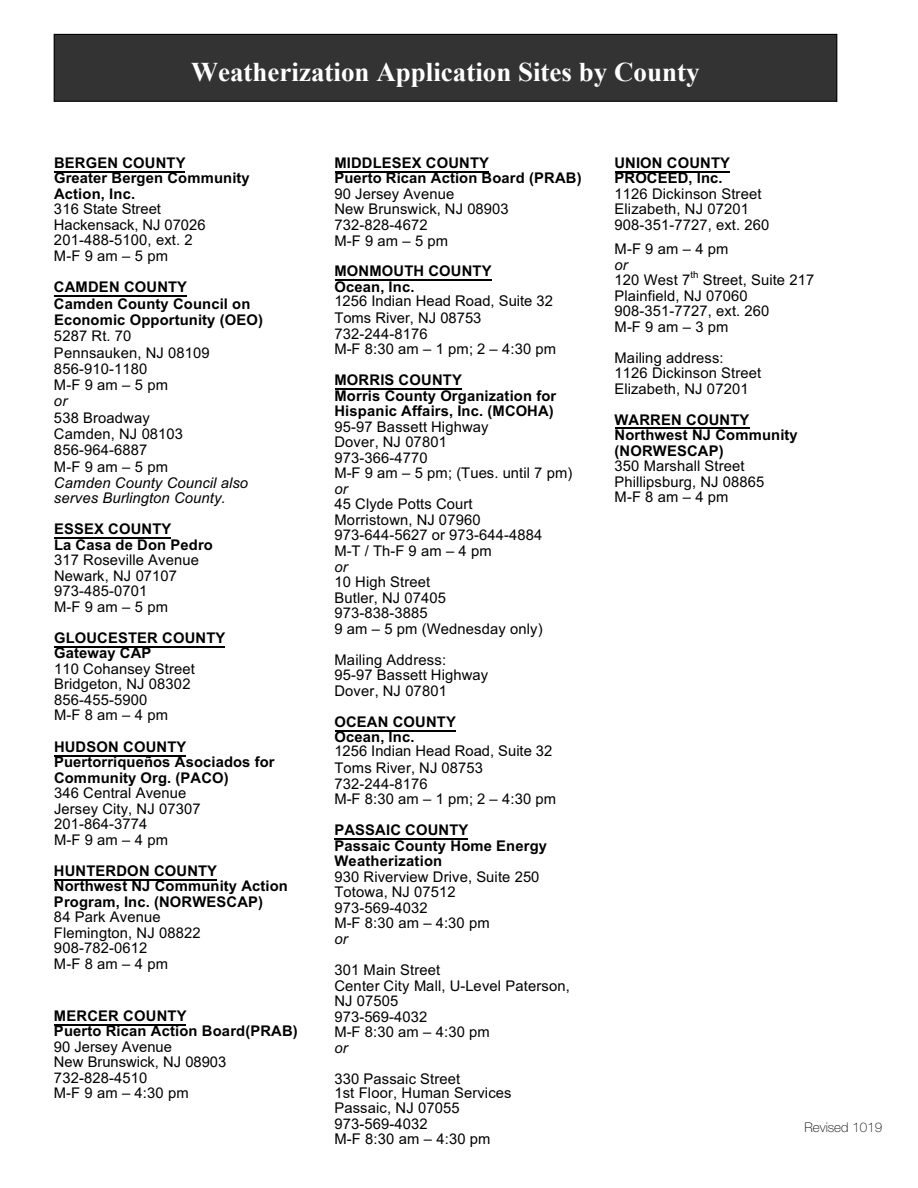
<style>
.page{position:relative;width:918px;height:1188px;background:#fff}
.page>*{position:absolute;margin:0;border:0;box-sizing:border-box;transform-origin:0 0}
.t1{font:700 27px "Times New Roman";color:#fff}
.t2{font:14.7px/15.6px "Arial";letter-spacing:.01em;color:#000}
.t3{font:700 14.7px/15.6px "Arial";letter-spacing:.01em;color:#000}
.t4{font:italic 14.7px/15.5px "Arial";letter-spacing:.01em;color:#000}
.t5{font:100 13.35px "Helvetica Neue";color:#000}
.t6{font:9.75px "Arial";color:#000}
</style>
<div class="page">
<hr style="left:54px;top:1024px;width:132px;height:1px;background:#000">
<hr style="left:54px;top:879px;width:163px;height:2px;background:#000">
<hr style="left:54px;top:755px;width:132px;height:1px;background:#000">
<hr style="left:54px;top:646px;width:171px;height:2px;background:#000">
<hr style="left:54px;top:537px;width:117px;height:2px;background:#000">
<hr style="left:54px;top:295px;width:133px;height:2px;background:#000">
<hr style="left:54px;top:171px;width:131px;height:1px;background:#000">
<hr style="left:335px;top:838px;width:133px;height:2px;background:#000">
<hr style="left:335px;top:730px;width:121px;height:1px;background:#000">
<hr style="left:335px;top:388px;width:127px;height:2px;background:#000">
<hr style="left:335px;top:280px;width:156px;height:1px;background:#000">
<hr style="left:335px;top:171px;width:154px;height:1px;background:#000">
<hr style="left:615px;top:171px;width:115px;height:1px;background:#000">
<hr style="left:615px;top:427px;width:135px;height:2px;background:#000">
<div style="left:54px;top:34px;width:783px;height:67px;background:#333"></div>
<div style="left:54px;top:34px;width:783px;height:68px;border:1px solid #000"></div>
<h1 class="t1" style="left:191px;top:57px;width:510px">Weatherization Application Sites by County</h1>
<p class="t3" style="left:54px;top:155px;width:197px">BERGEN COUNTY<br>Greater Bergen Community<br>Action, Inc.</p>
<p class="t2" style="left:54px;top:201px;width:153px">316 State Street<br>Hackensack, NJ 07026<br>201-488-5100, ext. 2<br>M-F 9 am – 5 pm</p>
<p class="t3" style="left:54px;top:278px;width:211px;line-height:16.6px">CAMDEN COUNTY<br>Camden County Council on<br>Economic Opportunity (OEO)</p>
<p class="t2" style="left:54px;top:328px;width:157px;line-height:16.2px">5287 Rt. 70<br>Pennsauken, NJ 08109<br>856-910-1180<br>M-F 9 am – 5 pm</p>
<p class="t4" style="left:54px;top:394px;width:15px">or</p>
<p class="t2" style="left:54px;top:409px;width:131px;line-height:16.4px">538 Broadway<br>Camden, NJ 08103<br>856-964-6887<br>M-F 9 am – 5 pm</p>
<p class="t4" style="left:54px;top:475px;width:196px">Camden County Council also serves Burlington County.</p>
<p class="t3" style="left:54px;top:521px;width:160px">ESSEX COUNTY<br>La Casa de Don Pedro</p>
<p class="t2" style="left:54px;top:552px;width:147px">317 Roseville Avenue<br>Newark, NJ 07107<br>973-485-0701<br>M-F 9 am – 5 pm</p>
<p class="t3" style="left:54px;top:630px;width:173px">GLOUCESTER COUNTY<br>Gateway CAP</p>
<p class="t2" style="left:54px;top:661px;width:142px">110 Cohansey Street<br>Bridgeton, NJ 08302<br>856-455-5900<br>M-F 8 am – 4 pm</p>
<p class="t3" style="left:54px;top:739px;width:222px">HUDSON COUNTY<br>Puertorriqueños Asociados for<br>Community Org. (PACO)</p>
<p class="t2" style="left:54px;top:785px;width:148px">346 Central Avenue<br>Jersey City, NJ 07307<br>201-864-3774<br>M-F 9 am – 4 pm</p>
<p class="t3" style="left:54px;top:863px;width:235px">HUNTERDON COUNTY<br>Northwest NJ Community Action<br>Program, Inc. (NORWESCAP)</p>
<p class="t2" style="left:54px;top:910px;width:148px">84 Park Avenue<br>Flemington, NJ 08822<br>908-782-0612<br>M-F 8 am – 4 pm</p>
<p class="t3" style="left:54px;top:1008px;width:245px">MERCER COUNTY<br>Puerto Rican Action Board(PRAB)</p>
<p class="t2" style="left:54px;top:1039px;width:174px">90 Jersey Avenue<br>New Brunswick, NJ 08903<br>732-828-4510<br>M-F 9 am – 4:30 pm</p>
<p class="t3" style="left:334px;top:155px;width:249px">MIDDLESEX COUNTY<br>Puerto Rican Action Board (PRAB)</p>
<p class="t2" style="left:334px;top:186px;width:176px">90 Jersey Avenue<br>New Brunswick, NJ 08903<br>732-828-4672<br>M-F 9 am – 5 pm</p>
<p class="t3" style="left:334px;top:264px;width:159px">MONMOUTH COUNTY<br>Ocean, Inc.</p>
<p class="t2" style="left:334px;top:292px;width:220px;line-height:17.2px">1256 Indian Head Road, Suite 32<br>Toms River, NJ 08753</p>
<p class="t2" style="left:334px;top:326px;width:223px">732-244-8176<br>M-F 8:30 am – 1 pm; 2 – 4:30 pm</p>
<p class="t3" style="left:334px;top:372px;width:223px">MORRIS COUNTY<br>Morris County Organization for<br>Hispanic Affairs, Inc. (MCOHA)</p>
<p class="t2" style="left:334px;top:419px;width:239px">95-97 Bassett Highway<br>Dover, NJ 07801<br>973-366-4770<br>M-F 9 am – 5 pm; (Tues. until 7 pm)</p>
<p class="t4" style="left:334px;top:481px;width:15px">or</p>
<p class="t2" style="left:334px;top:497px;width:209px">45 Clyde Potts Court<br>Morristown, NJ 07960<br>973-644-5627 or 973-644-4884<br>M-T / Th-F 9 am – 4 pm</p>
<p class="t4" style="left:334px;top:559px;width:15px">or</p>
<p class="t2" style="left:334px;top:574px;width:210px">10 High Street<br>Butler, NJ 07405<br>973-838-3885<br>9 am – 5 pm (Wednesday only)</p>
<p class="t2" style="left:334px;top:652px;width:155px">Mailing Address:<br>95-97 Bassett Highway<br>Dover, NJ 07801</p>
<p class="t3" style="left:334px;top:714px;width:123px">OCEAN COUNTY<br>Ocean, Inc.</p>
<p class="t2" style="left:334px;top:742px;width:219px;line-height:17.2px">1256 Indian Head Road, Suite 32<br>Toms River, NJ 08753</p>
<p class="t2" style="left:334px;top:776px;width:223px">732-244-8176<br>M-F 8:30 am – 1 pm; 2 – 4:30 pm</p>
<p class="t3" style="left:334px;top:822px;width:214px">PASSAIC COUNTY<br>Passaic County Home Energy<br>Weatherization</p>
<p class="t2" style="left:334px;top:869px;width:207px">930 Riverview Drive, Suite 250<br>Totowa, NJ 07512<br>973-569-4032<br>M-F 8:30 am – 4:30 pm</p>
<p class="t4" style="left:334px;top:931px;width:15px">or</p>
<p class="t2" style="left:334px;top:962px;width:237px">301 Main Street<br>Center City Mall, U-Level Paterson,<br>NJ 07505<br>973-569-4032<br>M-F 8:30 am – 4:30 pm</p>
<p class="t4" style="left:334px;top:1040px;width:15px">or</p>
<p class="t2" style="left:334px;top:1072px;width:179px;line-height:13.8px">330 Passaic Street<br>1st Floor, Human Services</p>
<p class="t2" style="left:334px;top:1100px;width:158px">Passaic, NJ 07055<br>973-569-4032<br>M-F 8:30 am – 4:30 pm</p>
<p class="t3" style="left:615px;top:155px;width:117px">UNION COUNTY<br>PROCEED, Inc.</p>
<p class="t2" style="left:615px;top:186px;width:156px">1126 Dickinson Street<br>Elizabeth, NJ 07201<br>908-351-7727, ext. 260</p>
<p class="t2" style="left:615px;top:241px;width:115px">M-F 9 am – 4 pm</p>
<p class="t4" style="left:615px;top:257px;width:15px">or</p>
<p class="t2" style="left:615px;top:272px;width:77px">120 West 7</p>
<p class="t6" style="left:690px;top:269px;width:10px">th</p>
<p class="t2" style="left:615px;top:272px;width:201px;text-indent:88px">Street, Suite 217<br>Plainfield, NJ 07060<br>908-351-7727, ext. 260<br>M-F 9 am – 3 pm</p>
<p class="t2" style="left:614px;top:350px;width:148px">Mailing address:<br>1126 Dickinson Street<br>Elizabeth, NJ 07201</p>
<p class="t3" style="left:614px;top:412px;width:185px">WARREN COUNTY<br>Northwest NJ Community (NORWESCAP)</p>
<p class="t2" style="left:615px;top:459px;width:151px">350 Marshall Street<br>Phillipsburg, NJ 08865<br>M-F 8 am – 4 pm</p>
<p class="t5" style="left:804px;top:1119px;width:79px">Revised 1019</p>
</div>
